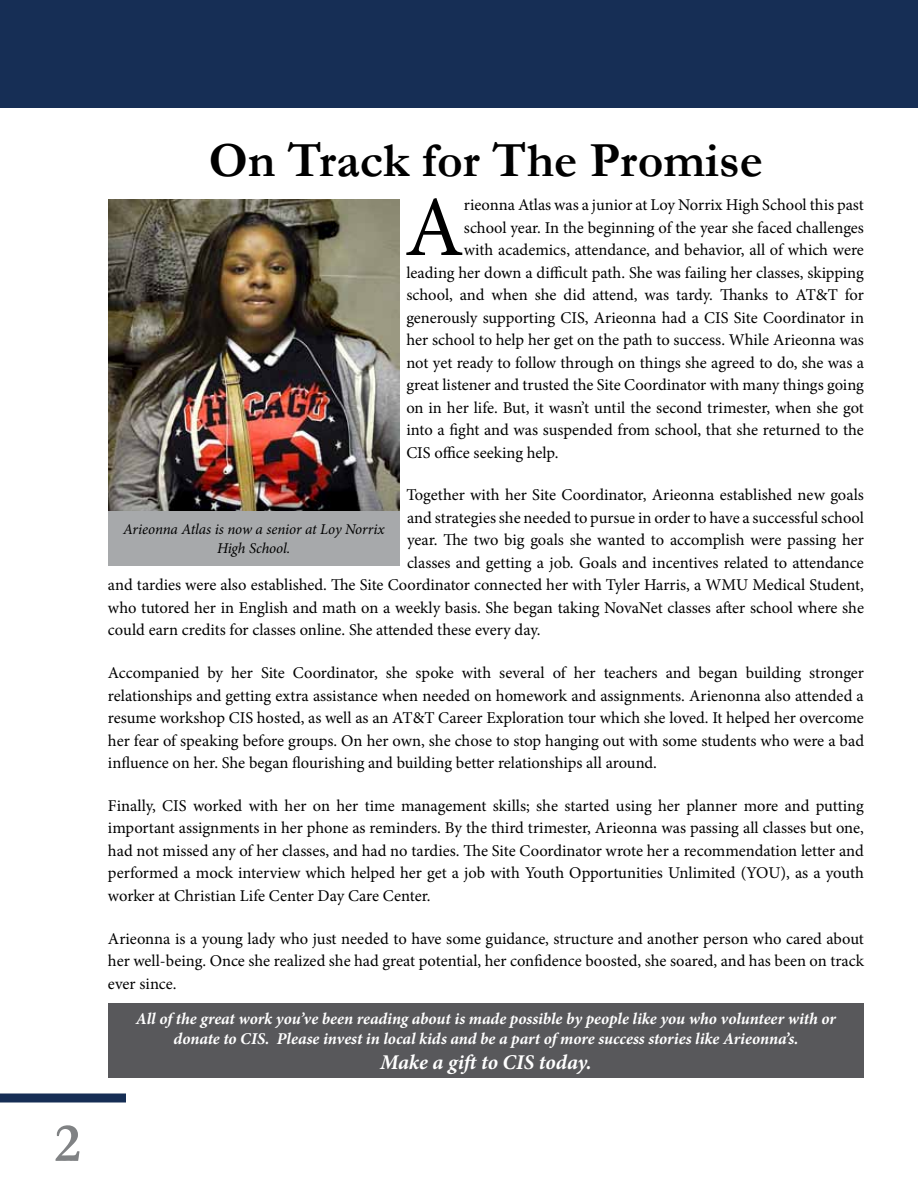
<style>
.page{position:relative;width:918px;height:1188px;background:#fff}
.page>*{position:absolute;margin:0;border:0;box-sizing:border-box;transform-origin:0 0}
.t1{font:85.8px "Minion Pro";color:#000}
.t2{font:700 55.5px "Garamond";color:#808284}
.t3{font:700 49.5px "Garamond";color:#000}
.t4{font:italic 700 21px "Minion Pro";letter-spacing:-.005em;color:#fff}
.t5{font:16.5px/22.5px "Minion Pro";letter-spacing:-.005em;color:#000;text-align:justify}
.t6{font:italic 700 16.5px/19.8px "Minion Pro";letter-spacing:-.005em;color:#fff;text-align:center}
.t7{font:italic 15px/19.5px "Minion Pro";letter-spacing:-.005em;color:#000;text-align:center}
</style>
<div class="page">
<div style="left:0;top:0;width:918px;height:108px;background:#162e55"></div>
<div style="left:0;top:1094px;width:126px;height:8px;background:#162e55"></div>
<img style="left:108px;top:199px;width:292px;height:312px">
<div style="left:108px;top:511px;width:292px;height:54px;background:#a7a9ab"></div>
<div style="left:108px;top:1003px;width:756px;height:75px;background:#58585b"></div>
<h2 class="t2" style="left:54px;top:1106px;width:28px">2</h2>
<h3 class="t3" style="left:209px;top:126px;width:556px">On Track for The Promise</h3>
<h1 class="t1" style="left:405px;top:170px;width:61px">A</h1>
<p class="t5" style="left:464px;top:194px;width:402px">rieonna Atlas was a junior at Loy Norrix High School this past</p>
<p class="t5" style="left:464px;top:216px;width:402px">school year. In the beginning of the year she faced challenges</p>
<p class="t5" style="left:464px;top:239px;width:402px">with academics, attendance, and behavior, all of which were</p>
<p class="t5" style="left:406px;top:261px;width:459px">leading her down a difficult path. She was failing her classes, skipping</p>
<p class="t5" style="left:406px;top:284px;width:459px">school, and when she did attend, was tardy. Thanks to AT&amp;T for</p>
<p class="t5" style="left:406px;top:306px;width:459px">generously supporting CIS, Arieonna had a CIS Site Coordinator in</p>
<p class="t5" style="left:406px;top:329px;width:459px">her school to help her get on the path to success. While Arieonna was</p>
<p class="t5" style="left:406px;top:351px;width:459px">not yet ready to follow through on things she agreed to do, she was a</p>
<p class="t5" style="left:406px;top:374px;width:459px">great listener and trusted the Site Coordinator with many things going</p>
<p class="t5" style="left:406px;top:396px;width:459px">on in her life. But, it wasn’t until the second trimester, when she got</p>
<p class="t5" style="left:406px;top:419px;width:459px">into a fight and was suspended from school, that she returned to the</p>
<p class="t5" style="left:406px;top:441px;width:154px">CIS office seeking help.</p>
<p class="t5" style="left:406px;top:484px;width:459px">Together with her Site Coordinator, Arieonna established new goals</p>
<p class="t5" style="left:407px;top:506px;width:458px">and strategies she needed to pursue in order to have a successful school</p>
<p class="t5" style="left:407px;top:529px;width:458px">year. The two big goals she wanted to accomplish were passing her</p>
<p class="t5" style="left:407px;top:551px;width:458px">classes and getting a job. Goals and incentives related to attendance</p>
<p class="t5" style="left:108px;top:574px;width:758px">and tardies were also established. The Site Coordinator connected her with Tyler Harris, a WMU Medical Student,</p>
<p class="t5" style="left:108px;top:596px;width:758px">who tutored her in English and math on a weekly basis. She began taking NovaNet classes after school where she</p>
<p class="t5" style="left:108px;top:619px;width:434px">could earn credits for classes online. She attended these every day.</p>
<p class="t5" style="left:108px;top:662px;width:758px">Accompanied by her Site Coordinator, she spoke with several of her teachers and began building stronger relationships and getting extra assistance when needed on homework and assignments. Arienonna also attended a resume workshop CIS hosted, as well as an AT&amp;T Career Exploration tour which she loved. It helped her overcome her fear of speaking before groups. On her own, she chose to stop hanging out with some students who were a bad influence on her. She began flourishing and building better relationships all around.</p>
<p class="t5" style="left:108px;top:794px;width:757px">Finally, CIS worked with her on her time management skills; she started using her planner more and putting important assignments in her phone as reminders. By the third trimester, Arieonna was passing all classes but one, had not missed any of her classes, and had no tardies. The Site Coordinator wrote her a recommendation letter and performed a mock interview which helped her get a job with Youth Opportunities Unlimited (YOU), as a youth worker at Christian Life Center Day Care Center.</p>
<p class="t5" style="left:108px;top:927px;width:758px">Arieonna is a young lady who just needed to have some guidance, structure and another person who cared about her well-being. Once she realized she had great potential, her confidence boosted, she soared, and has been on track ever since.</p>
<p class="t7" style="left:123px;top:519px;width:263px">Arieonna Atlas is now a senior at Loy Norrix<br>High School.</p>
<p class="t6" style="left:136px;top:1009px;width:702px">All of the great work you’ve been reading about is made possible by people like you who volunteer with or donate to CIS. Please invest in local kids and be a part of more success stories like Arieonna’s.</p>
<p class="t4" style="left:380px;top:1047px;width:213px">Make a gift to CIS today.</p>
</div>
